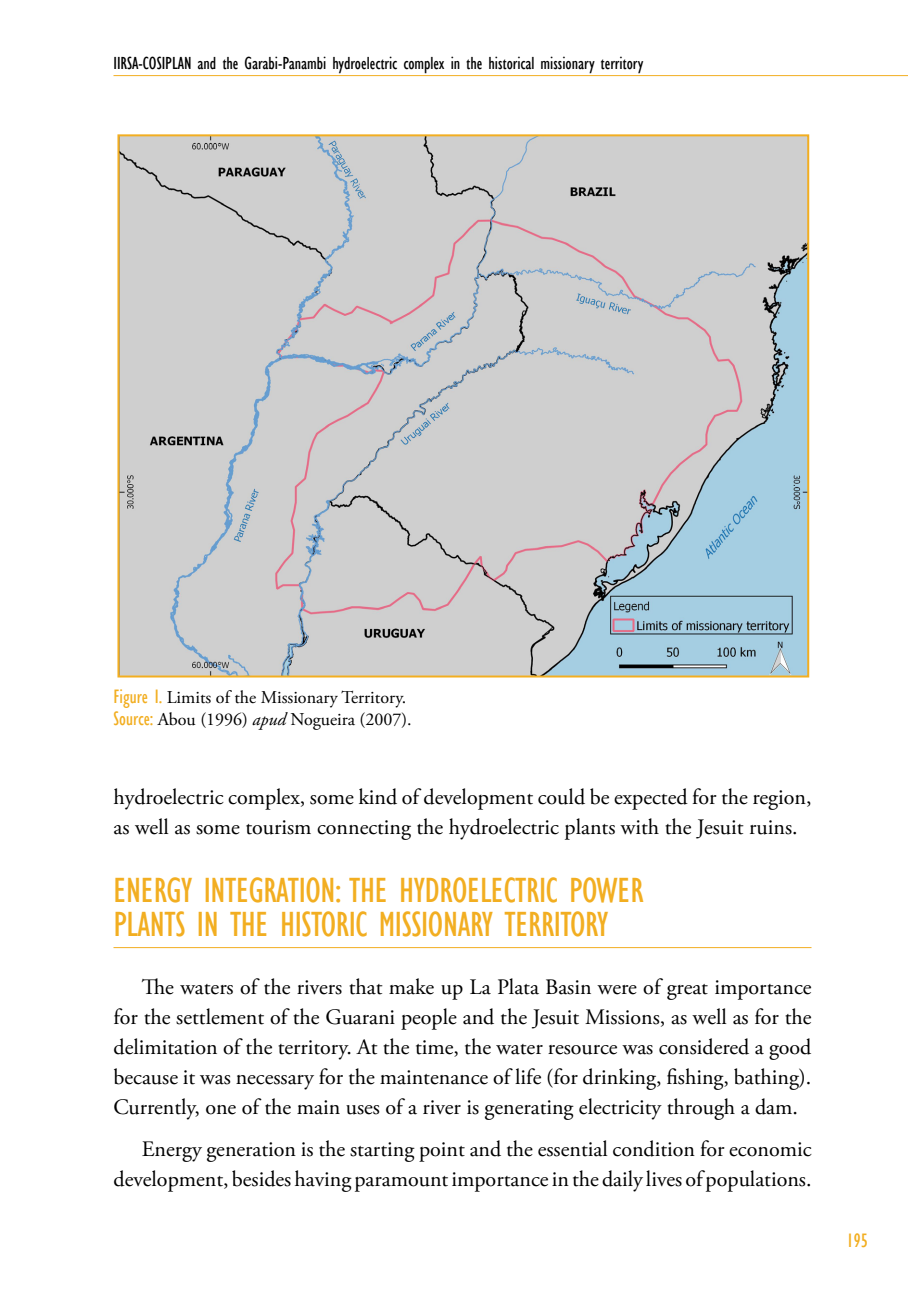
<style>
.page{position:relative;width:908px;height:1304px;background:#fff}
.page>*{position:absolute;margin:0;border:0;box-sizing:border-box;transform-origin:0 0}
.t1{font:condensed 36px/34px "Gill Sans";letter-spacing:-.01em;color:#f2ae21}
.t2{font:22px/30px "Adobe Garamond Pro";color:#000}
.t3{font:condensed 20px "Gill Sans";color:#f2ae21}
.t4{font:condensed 18px "Gill Sans";color:#000}
.t5{font:18px/22px "Adobe Garamond Pro";color:#000}
.s1{font-family:"Gill Sans";font-stretch:condensed;font-size:20px;color:#f2ae21}
.s2{font-style:italic}
</style>
<div class="page">
<hr style="left:113px;top:75px;width:794px;height:1px;background:#f2ae21">
<img style="left:120px;top:137px;width:685px;height:537px">
<hr style="left:113px;top:947px;width:698px;height:1px;background:#f2ae21">
<p class="t4" style="left:113px;top:53px;width:531px">IIRSA-COSIPLAN and the Garabi-Panambi hydroelectric complex in the historical missionary territory</p>
<p class="t5" style="left:113px;top:687px;width:299px"><span class="s1">Figure I.</span> Limits of the Missionary Territory.<br><span class="s1">Source:</span> Abou (1996) <span class="s2">apud</span> Nogueira (2007).</p>
<p class="t2" style="left:113px;top:783px;width:699px">hydroelectric complex, some kind of development could be expected for the region, as well as some tourism connecting the hydroelectric plants with the Jesuit ruins.</p>
<h1 class="t1" style="left:113px;top:873px;width:531px">ENERGY INTEGRATION: THE HYDROELECTRIC POWER<br>PLANTS IN THE HISTORIC MISSIONARY TERRITORY</h1>
<p class="t2" style="left:113px;top:973px;width:699px;text-align:justify;text-indent:28px">The waters of the rivers that make up La Plata Basin were of great importance for the settlement of the Guarani people and the Jesuit Missions, as well as for the delimitation of the territory. At the time, the water resource was considered a good because it was necessary for the maintenance of life (for drinking, fishing, bathing).<br>Currently, one of the main uses of a river is generating electricity through a dam.</p>
<p class="t2" style="left:113px;top:1135px;width:699px;text-align:right">Energy generation is the starting point and the essential condition for economic development, besides having paramount importance in the daily lives of populations.</p>
<p class="t3" style="left:845px;top:1229px;width:23px">195</p>
</div>
